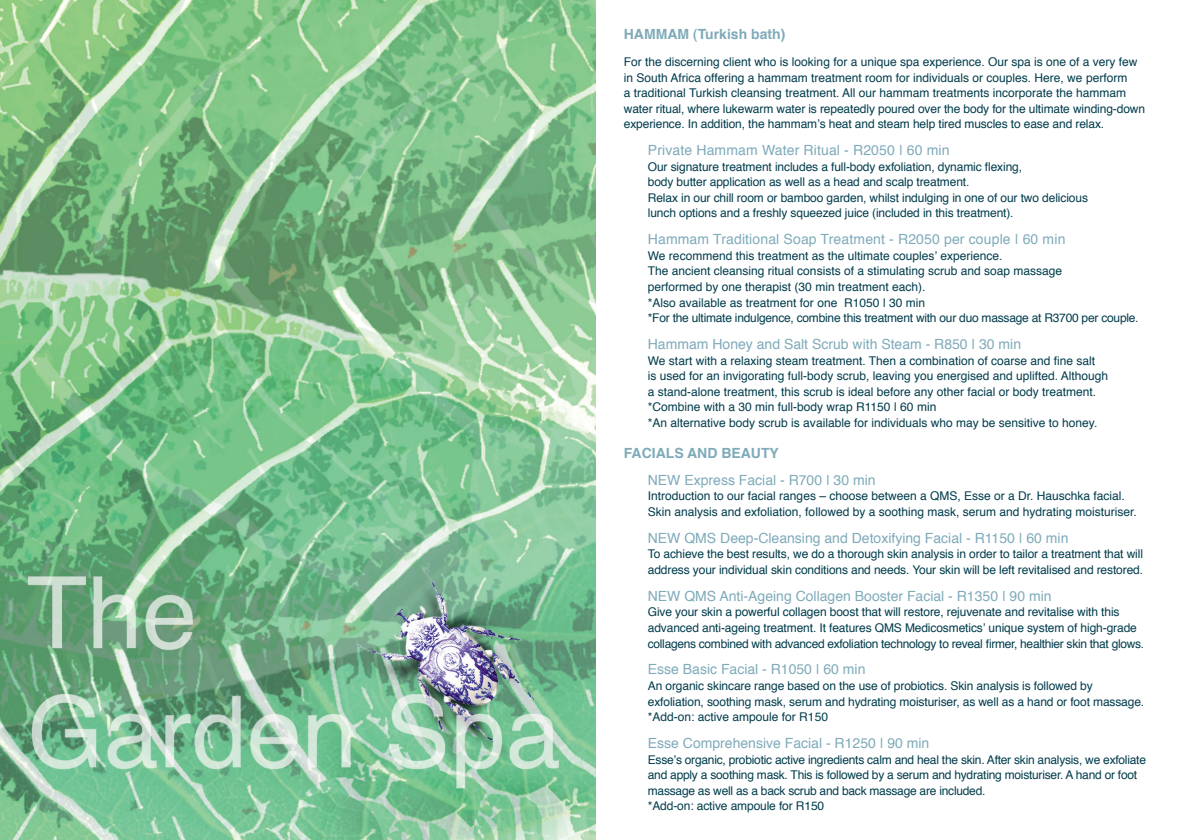
<style>
.page{position:relative;width:1191px;height:840px;background:#fff}
.page>*{position:absolute;margin:0;border:0;box-sizing:border-box;transform-origin:0 0}
.t1{font:14px "Helvetica";color:#7faaba}
.t2{font:700 14px "Helvetica";color:#7faaba}
.t3{font:12px/15.6px "Helvetica";letter-spacing:-.01em;color:#013c4c}
</style>
<div class="page">
<img style="left:0;top:0;width:595px;height:839px">
<p class="t2" style="left:624px;top:22px;width:163px">HAMMAM (Turkish bath)</p>
<p class="t3" style="left:624px;top:54px;width:523px">For the discerning client who is looking for a unique spa experience. Our spa is one of a very few in South Africa offering a hammam treatment room for individuals or couples. Here, we perform<br>a traditional Turkish cleansing treatment. All our hammam treatments incorporate the hammam water ritual, where lukewarm water is repeatedly poured over the body for the ultimate winding-down experience. In addition, the hammam’s heat and steam help tired muscles to ease and relax.</p>
<p class="t1" style="left:648px;top:138px;width:303px">Private Hammam Water Ritual - R2050 | 60 min</p>
<p class="t3" style="left:648px;top:158px;width:376px">Our signature treatment includes a full-body exfoliation, dynamic flexing, body butter application as well as a head and scalp treatment.</p>
<p class="t3" style="left:648px;top:189px;width:441px">Relax in our chill room or bamboo garden, whilst indulging in one of our two delicious lunch options and a freshly squeezed juice (included in this treatment).</p>
<p class="t1" style="left:648px;top:227px;width:419px">Hammam Traditional Soap Treatment - R2050 per couple | 60 min</p>
<p class="t3" style="left:648px;top:247px;width:416px">We recommend this treatment as the ultimate couples’ experience.<br>The ancient cleansing ritual consists of a stimulating scrub and soap massage performed by one therapist (30 min treatment each).</p>
<p class="t3" style="left:648px;top:294px;width:279px">*Also available as treatment for one R1050 | 30 min</p>
<p class="t3" style="left:648px;top:309px;width:492px">*For the ultimate indulgence, combine this treatment with our duo massage at R3700 per couple.</p>
<p class="t1" style="left:648px;top:332px;width:375px">Hammam Honey and Salt Scrub with Steam - R850 | 30 min</p>
<p class="t3" style="left:648px;top:352px;width:449px">We start with a relaxing steam treatment. Then a combination of coarse and fine salt</p>
<p class="t3" style="left:648px;top:367px;width:462px">is used for an invigorating full-body scrub, leaving you energised and uplifted. Although a stand-alone treatment, this scrub is ideal before any other facial or body treatment.</p>
<p class="t3" style="left:648px;top:398px;width:290px">*Combine with a 30 min full-body wrap R1150 | 60 min</p>
<p class="t3" style="left:648px;top:414px;width:451px">*An alternative body scrub is available for individuals who may be sensitive to honey.</p>
<p class="t2" style="left:624px;top:440px;width:157px">FACIALS AND BEAUTY</p>
<p class="t1" style="left:648px;top:467px;width:229px">NEW Express Facial - R700 | 30 min</p>
<p class="t3" style="left:648px;top:487px;width:490px">Introduction to our facial ranges – choose between a QMS, Esse or a Dr. Hauschka facial.<br>Skin analysis and exfoliation, followed by a soothing mask, serum and hydrating moisturiser.</p>
<p class="t1" style="left:648px;top:525px;width:422px">NEW QMS Deep-Cleansing and Detoxifying Facial - R1150 | 60 min</p>
<p class="t3" style="left:648px;top:545px;width:497px">To achieve the best results, we do a thorough skin analysis in order to tailor a treatment that will address your individual skin conditions and needs. Your skin will be left revitalised and restored.</p>
<p class="t1" style="left:648px;top:583px;width:405px">NEW QMS Anti-Ageing Collagen Booster Facial - R1350 | 90 min</p>
<p class="t3" style="left:648px;top:603px;width:498px">Give your skin a powerful collagen boost that will restore, rejuvenate and revitalise with this advanced anti-ageing treatment. It features QMS Medicosmetics’ unique system of high-grade collagens combined with advanced exfoliation technology to reveal firmer, healthier skin that glows.</p>
<p class="t1" style="left:648px;top:657px;width:219px">Esse Basic Facial - R1050 | 60 min</p>
<p class="t3" style="left:648px;top:677px;width:498px">An organic skincare range based on the use of probiotics. Skin analysis is followed by exfoliation, soothing mask, serum and hydrating moisturiser, as well as a hand or foot massage.</p>
<p class="t3" style="left:648px;top:708px;width:182px">*Add-on: active ampoule for R150</p>
<p class="t1" style="left:648px;top:730px;width:283px">Esse Comprehensive Facial - R1250 | 90 min</p>
<p class="t3" style="left:648px;top:750px;width:499px">Esse’s organic, probiotic active ingredients calm and heal the skin. After skin analysis, we exfoliate and apply a soothing mask. This is followed by a serum and hydrating moisturiser. A hand or foot massage as well as a back scrub and back massage are included.</p>
<p class="t3" style="left:648px;top:797px;width:178px">*Add-on: active ampoule for R150</p>
</div>
